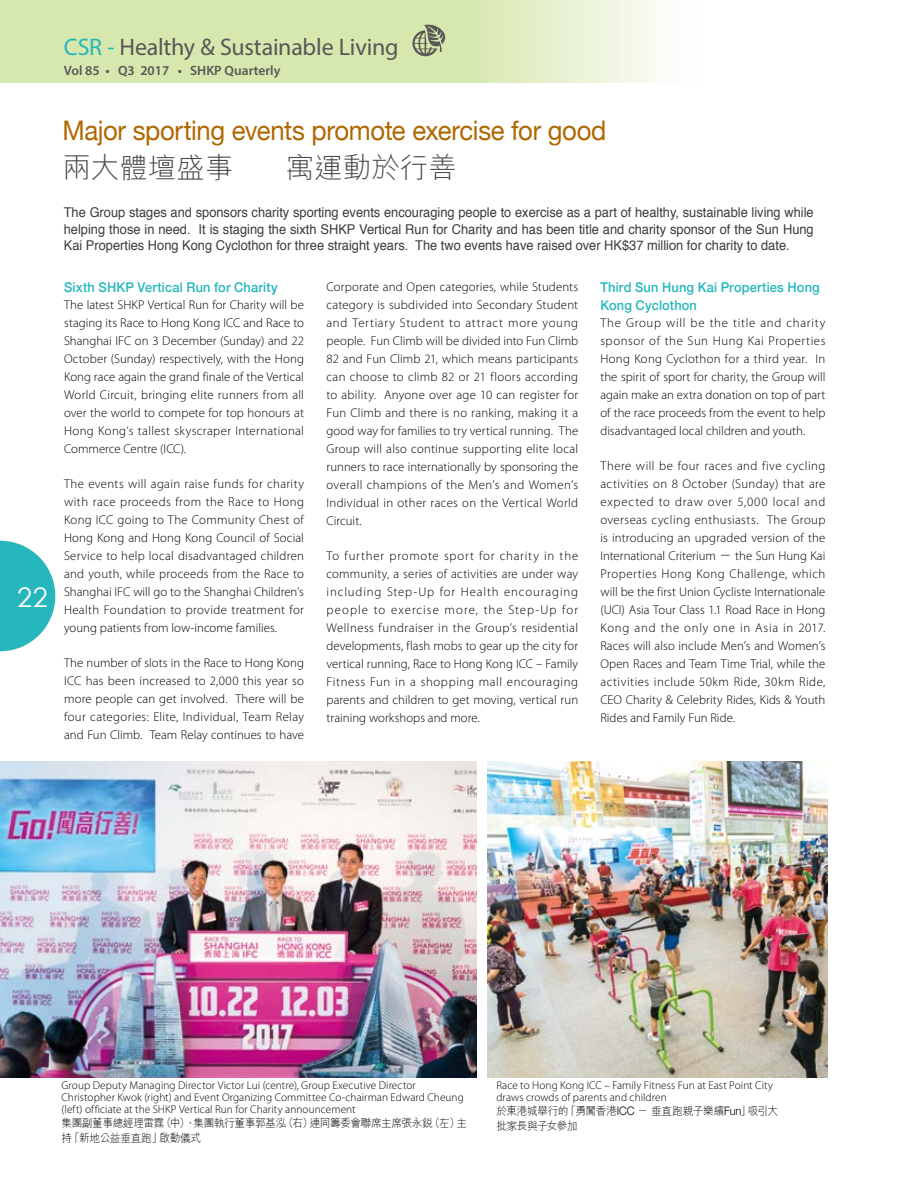
<style>
.page{position:relative;width:902px;height:1191px;background:#fff}
.page>*{position:absolute;margin:0;border:0;box-sizing:border-box;transform-origin:0 0}
.t1{font:300 28.5px "M Hei HK";color:#494645}
.t2{font:27px "Helvetica Neue";letter-spacing:-.015em;color:#af6700;scale:.95 1}
.t3{font:27px "Century Gothic";color:#fff}
.t4{font:24px "Myriad Pro";letter-spacing:-.01em;color:#595757}
.t5{font:13.5px/16.5px "Helvetica";color:#3e3a39;text-align:justify;scale:.95 1}
.t6{font:500 13.5px/18px "Helvetica Neue";letter-spacing:.015em;color:#26b7bc;scale:.95 1}
.t7{font:600 13.5px "Myriad Pro";color:#595757}
.t8{font:300 12.75px/18px "Myriad Pro";letter-spacing:.005em;color:#000;text-align:justify}
.t9{font:300 11.25px/12px "Myriad Pro";letter-spacing:.005em;color:#000}
.t10{font:300 11.25px/14.2px "M Hei HK";letter-spacing:-.04em;color:#000;scale:.95 1}
.s1{color:#26b7bc}
.s2{font-family:"Adobe Ming Std"}
.s3{font-family:"Helvetica Neue";font-size:11.7px}
</style>
<div class="page">
<img style="left:487px;top:761px;width:340px;height:316px">
<img style="left:0;top:761px;width:476px;height:316px">
<svg style="left:0;top:0;width:660px;height:83px;background:#dceab9"></svg>
<svg style="left:412px;top:22px;width:36px;height:34px"></svg>
<svg style="left:0;top:541px;width:55px;height:110px"></svg>
<h3 class="t4" style="left:64px;top:32px;width:336px"><span class="s1">CSR -</span> Healthy &amp; Sustainable Living</h3>
<p class="t7" style="left:64px;top:61px;width:218px">Vol 85 • Q3 2017 • SHKP Quarterly</p>
<h2 class="t3" style="left:17px;top:581px;width:32px">22</h2>
<h2 class="t2" style="left:62px;top:111px;width:574px">Major sporting events promote exercise for good</h2>
<h1 class="t1" style="left:62px;top:153px;width:396px">兩大體壇盛事　 寓運動於行善</h1>
<p class="t5" style="left:64px;top:205px;width:790px">The Group stages and sponsors charity sporting events encouraging people to exercise as a part of healthy, sustainable living while helping those in need. It is staging the sixth SHKP Vertical Run for Charity and has been title and charity sponsor of the Sun Hung Kai Properties Hong Kong Cyclothon for three straight years. The two events have raised over HK$37 million for charity to date.</p>
<p class="t6" style="left:64px;top:277px;width:226px">Sixth SHKP Vertical Run for Charity</p>
<p class="t8" style="left:64px;top:295px;width:241px">The latest SHKP Vertical Run for Charity will be staging its Race to Hong Kong ICC and Race to Shanghai IFC on 3 December (Sunday) and 22<br>October (Sunday) respectively, with the Hong Kong race again the grand finale of the Vertical World Circuit, bringing elite runners from all over the world to compete for top honours at Hong Kong’s tallest skyscraper International Commerce Centre (ICC).</p>
<p class="t8" style="left:64px;top:474px;width:241px">The events will again raise funds for charity with race proceeds from the Race to Hong Kong ICC going to The Community Chest of Hong Kong and Hong Kong Council of Social Service to help local disadvantaged children and youth, while proceeds from the Race to Shanghai IFC will go to the Shanghai Children’s Health Foundation to provide treatment for young patients from low-income families.</p>
<p class="t8" style="left:64px;top:653px;width:241px">The number of slots in the Race to Hong Kong ICC has been increased to 2,000 this year so more people can get involved. There will be four categories: Elite, Individual, Team Relay and Fun Climb. Team Relay continues to have</p>
<p class="t6" style="left:600px;top:277px;width:232px">Third Sun Hung Kai Properties Hong<br>Kong Cyclothon</p>
<p class="t8" style="left:600px;top:313px;width:226px">The Group will be the title and charity sponsor of the Sun Hung Kai Properties Hong Kong Cyclothon for a third year. In the spirit of sport for charity, the Group will again make an extra donation on top of part of the race proceeds from the event to help disadvantaged local children and youth.</p>
<p class="t8" style="left:600px;top:456px;width:226px">There will be four races and five cycling activities on 8 October (Sunday) that are expected to draw over 5,000 local and overseas cycling enthusiasts. The Group is introducing an upgraded version of the International Criterium <span class="s2">－</span> the Sun Hung Kai Properties Hong Kong Challenge, which will be the first Union Cycliste Internationale (UCI) Asia Tour Class 1.1 Road Race in Hong Kong and the only one in Asia in 2017.<br>Races will also include Men’s and Women’s Open Races and Team Time Trial, while the activities include 50km Ride, 30km Ride, CEO Charity &amp; Celebrity Rides, Kids &amp; Youth Rides and Family Fun Ride.</p>
<p class="t8" style="left:326px;top:277px;width:253px">Corporate and Open categories, while Students category is subdivided into Secondary Student and Tertiary Student to attract more young people. Fun Climb will be divided into Fun Climb 82 and Fun Climb 21, which means participants can choose to climb 82 or 21 floors according to ability. Anyone over age 10 can register for Fun Climb and there is no ranking, making it a good way for families to try vertical running. The Group will also continue supporting elite local runners to race internationally by sponsoring the overall champions of the Men’s and Women’s Individual in other races on the Vertical World Circuit.</p>
<p class="t8" style="left:326px;top:546px;width:253px">To further promote sport for charity in the community, a series of activities are under way including Step-Up for Health encouraging people to exercise more, the Step-Up for Wellness fundraiser in the Group’s residential developments, flash mobs to gear up the city for vertical running, Race to Hong Kong ICC – Family Fitness Fun in a shopping mall encouraging parents and children to get moving, vertical run training workshops and more.</p>
<p class="t9" style="left:61px;top:1079px;width:404px">Group Deputy Managing Director Victor Lui (centre), Group Executive Director<br>Christopher Kwok (right) and Event Organizing Committee Co-chairman Edward Cheung (left) officiate at the SHKP Vertical Run for Charity announcement</p>
<p class="t10" style="left:61px;top:1115px;width:428px">集團副董事總經理雷霆（中）、集團執行董事郭基泓（右）連同籌委會聯席主席張永銳（左）主持「新地公益垂直跑」啟動儀式</p>
<p class="t9" style="left:496px;top:1079px;width:278px">Race to Hong Kong ICC – Family Fitness Fun at East Point City draws crowds of parents and children</p>
<p class="t10" style="left:496px;top:1103px;width:298px">於東港城舉行的「勇闖香港<span class="s3">ICC</span> －垂直跑親子樂繽<span class="s3">Fun</span>」吸引大批家長與子女參加</p>
</div>
